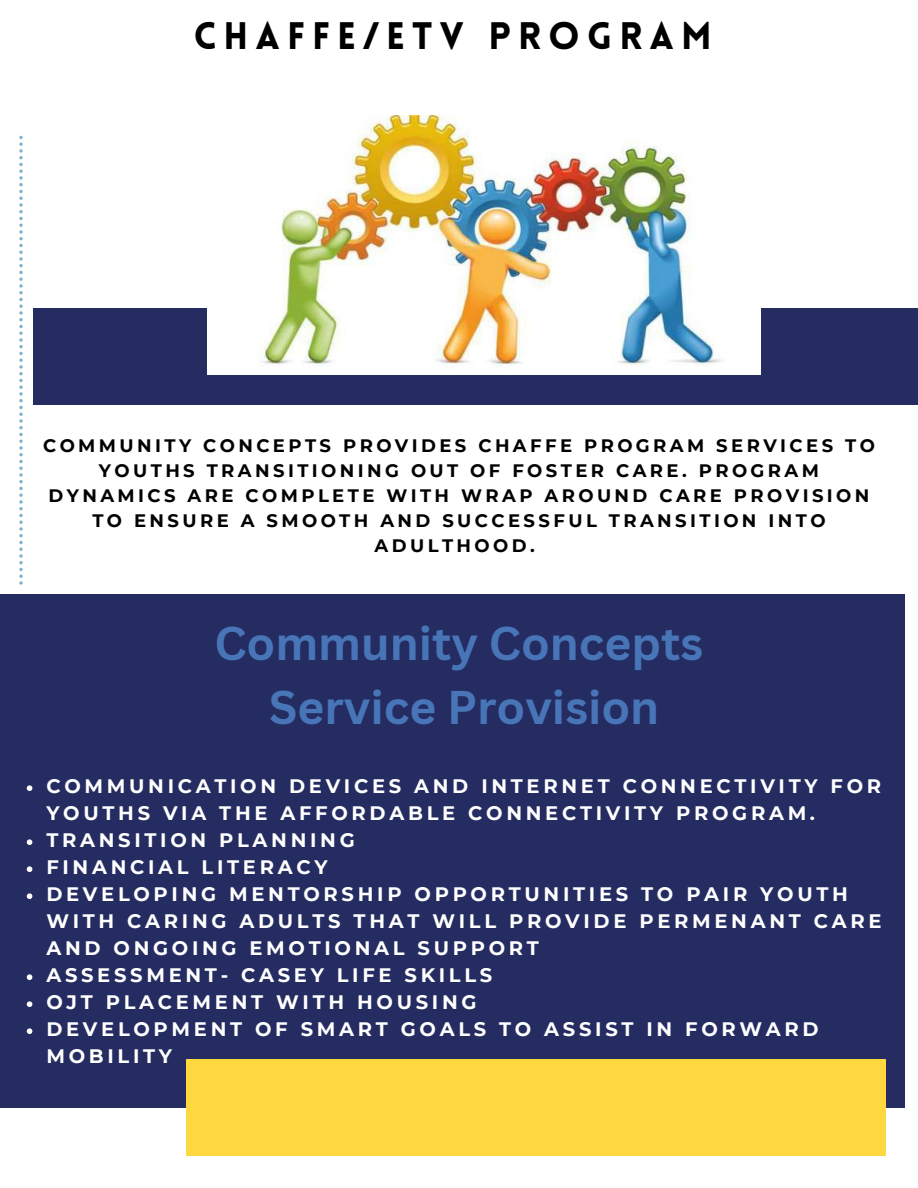
<style>
.page{position:relative;width:918px;height:1188px;background:#fff}
.page>*{position:absolute;margin:0;border:0;box-sizing:border-box;transform-origin:0 0}
.t1{font:700 46.05px/64.5px "Canva Sans";color:#4875b7;text-align:center}
.t2{font:900 37.5px "Lovelo";letter-spacing:.19em;color:#000}
.t3{font:700 19.5px/27px "Montserrat";letter-spacing:.19em;color:#fff}
.t4{font:700 18px/25px "Montserrat";letter-spacing:.19em;color:#000;text-align:center}
</style>
<div class="page">
<div style="left:33px;top:309px;width:885px;height:96px;background:#242c61"></div>
<svg style="left:19px;top:136px;width:4px;height:449px"></svg>
<div style="left:0;top:594px;width:905px;height:514px;background:#242c61"></div>
<img style="left:208px;top:115px;width:552px;height:259px">
<svg style="left:27px;top:785px;width:5px;height:6px"></svg>
<svg style="left:27px;top:839px;width:5px;height:6px"></svg>
<svg style="left:27px;top:866px;width:5px;height:6px"></svg>
<svg style="left:27px;top:893px;width:5px;height:6px"></svg>
<svg style="left:27px;top:974px;width:5px;height:6px"></svg>
<svg style="left:27px;top:1001px;width:5px;height:6px"></svg>
<svg style="left:27px;top:1028px;width:5px;height:6px"></svg>
<div style="left:186px;top:1060px;width:699px;height:96px;background:#ffd840"></div>
<h2 class="t2" style="left:194px;top:21px;width:519px">CHAFFE/ETV PROGRAM</h2>
<p class="t4" style="left:43px;top:433px;width:833px">COMMUNITY CONCEPTS PROVIDES CHAFFE PROGRAM SERVICES TO YOUTHS TRANSITIONING OUT OF FOSTER CARE. PROGRAM DYNAMICS ARE COMPLETE WITH WRAP AROUND CARE PROVISION TO ENSURE A SMOOTH AND SUCCESSFUL TRANSITION INTO ADULTHOOD.</p>
<h1 class="t1" style="left:214px;top:610px;width:490px">Community Concepts<br>Service Provision</h1>
<p class="t3" style="left:46px;top:773px;width:837px">COMMUNICATION DEVICES AND INTERNET CONNECTIVITY FOR YOUTHS VIA THE AFFORDABLE CONNECTIVITY PROGRAM.<br>TRANSITION PLANNING<br>FINANCIAL LITERACY<br>DEVELOPING MENTORSHIP OPPORTUNITIES TO PAIR YOUTH WITH CARING ADULTS THAT WILL PROVIDE PERMENANT CARE AND ONGOING EMOTIONAL SUPPORT<br>ASSESSMENT- CASEY LIFE SKILLS<br>OJT PLACEMENT WITH HOUSING<br>DEVELOPMENT OF SMART GOALS TO ASSIST IN FORWARD MOBILITY</p>
</div>
